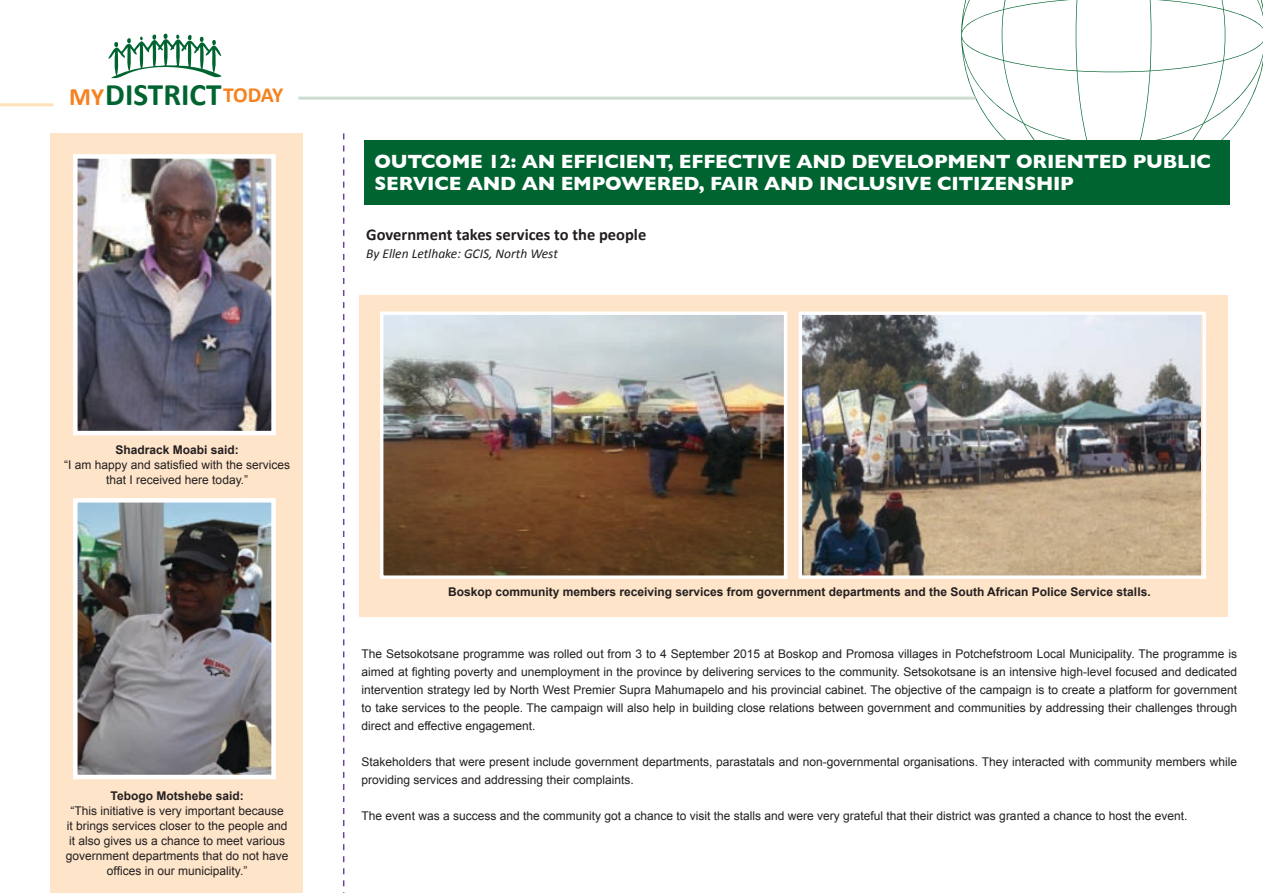
<style>
.page{position:relative;width:1263px;height:893px;background:#fff}
.page>*{position:absolute;margin:0;border:0;box-sizing:border-box;transform-origin:0 0}
.t1{font:700 31.35px "Calibri";color:#006431}
.t2{font:700 19.5px/22.5px "Gill Sans";letter-spacing:-.01em;color:#fff}
.t3{font:700 16.5px "Calibri";color:#231f20}
.t4{font:italic 13.5px "Calibri";color:#231f20}
.t5{font:12px/15px "Arial";color:#231f20;text-align:center}
.t6{font:700 12px "Arial";color:#231f20}
.s1{font-size:25.05px;color:#f58220}
.s2{font-size:21.6px;color:#f58220}
</style>
<div class="page">
<hr style="left:0;top:103px;width:53px;height:3px;background:#fee2b7">
<svg style="left:961px;top:0;width:302px;height:185px"></svg>
<svg style="left:343px;top:133px;width:1px;height:760px"></svg>
<hr style="left:298px;top:97px;width:677px;height:3px;background:#ccdcd0">
<svg style="left:109px;top:33px;width:113px;height:46px"></svg>
<div style="left:50px;top:133px;width:253px;height:760px;background:#fee4c9"></div>
<img style="left:78px;top:159px;width:193px;height:271px">
<div style="left:73px;top:154px;width:203px;height:281px;border:4px solid #fff"></div>
<div style="left:364px;top:140px;width:865px;height:64px;background:#006431"></div>
<div style="left:359px;top:295px;width:869px;height:322px;background:#fee4c9"></div>
<img style="left:384px;top:315px;width:399px;height:260px">
<div style="left:380px;top:311px;width:407px;height:268px;border:3px solid #fff"></div>
<img style="left:78px;top:503px;width:193px;height:271px">
<div style="left:73px;top:498px;width:203px;height:281px;border:4px solid #fff"></div>
<img style="left:803px;top:315px;width:398px;height:260px">
<div style="left:799px;top:311px;width:407px;height:268px;border:3px solid #fff"></div>
<h1 class="t1" style="left:69px;top:74px;width:215px"><span class="s1">MY</span>DISTRICT<span class="s2">TODAY</span></h1>
<h2 class="t2" style="left:374px;top:149px;width:838px">OUTCOME 12: AN EFFICIENT, EFFECTIVE AND DEVELOPMENT ORIENTED PUBLIC<br>SERVICE AND AN EMPOWERED, FAIR AND INCLUSIVE CITIZENSHIP</h2>
<h3 class="t3" style="left:366px;top:224px;width:282px">Government takes services to the people</h3>
<p class="t4" style="left:366px;top:244px;width:193px">By Ellen Letlhake: GCIS, North West</p>
<p class="t6" style="left:115px;top:442px;width:125px">Shadrack Moabi said:</p>
<p class="t5" style="left:64px;top:457px;width:228px">“I am happy and satisfied with the services that I received here today.”</p>
<p class="t6" style="left:111px;top:788px;width:135px">Tebogo Motshebe said:</p>
<p class="t5" style="left:66px;top:803px;width:224px">“This initiative is very important because<br>it brings services closer to the people and it also gives us a chance to meet various government departments that do not have offices in our municipality.”</p>
<p class="t6" style="left:448px;top:584px;width:704px">Boskop community members receiving services from government departments and the South African Police Service stalls.</p>
<p class="t5" style="left:362px;top:644px;width:877px;line-height:18px;text-align:justify">The Setsokotsane programme was rolled out from 3 to 4 September 2015 at Boskop and Promosa villages in Potchefstroom Local Municipality. The programme is aimed at fighting poverty and unemployment in the province by delivering services to the community. Setsokotsane is an intensive high-level focused and dedicated intervention strategy led by North West Premier Supra Mahumapelo and his provincial cabinet. The objective of the campaign is to create a platform for government to take services to the people. The campaign will also help in building close relations between government and communities by addressing their challenges through direct and effective engagement.</p>
<p class="t5" style="left:362px;top:752px;width:877px;line-height:18px;text-align:left">Stakeholders that were present include government departments, parastatals and non-governmental organisations. They interacted with community members while providing services and addressing their complaints.</p>
<p class="t5" style="left:362px;top:808px;width:827px">The event was a success and the community got a chance to visit the stalls and were very grateful that their district was granted a chance to host the event.</p>
</div>
